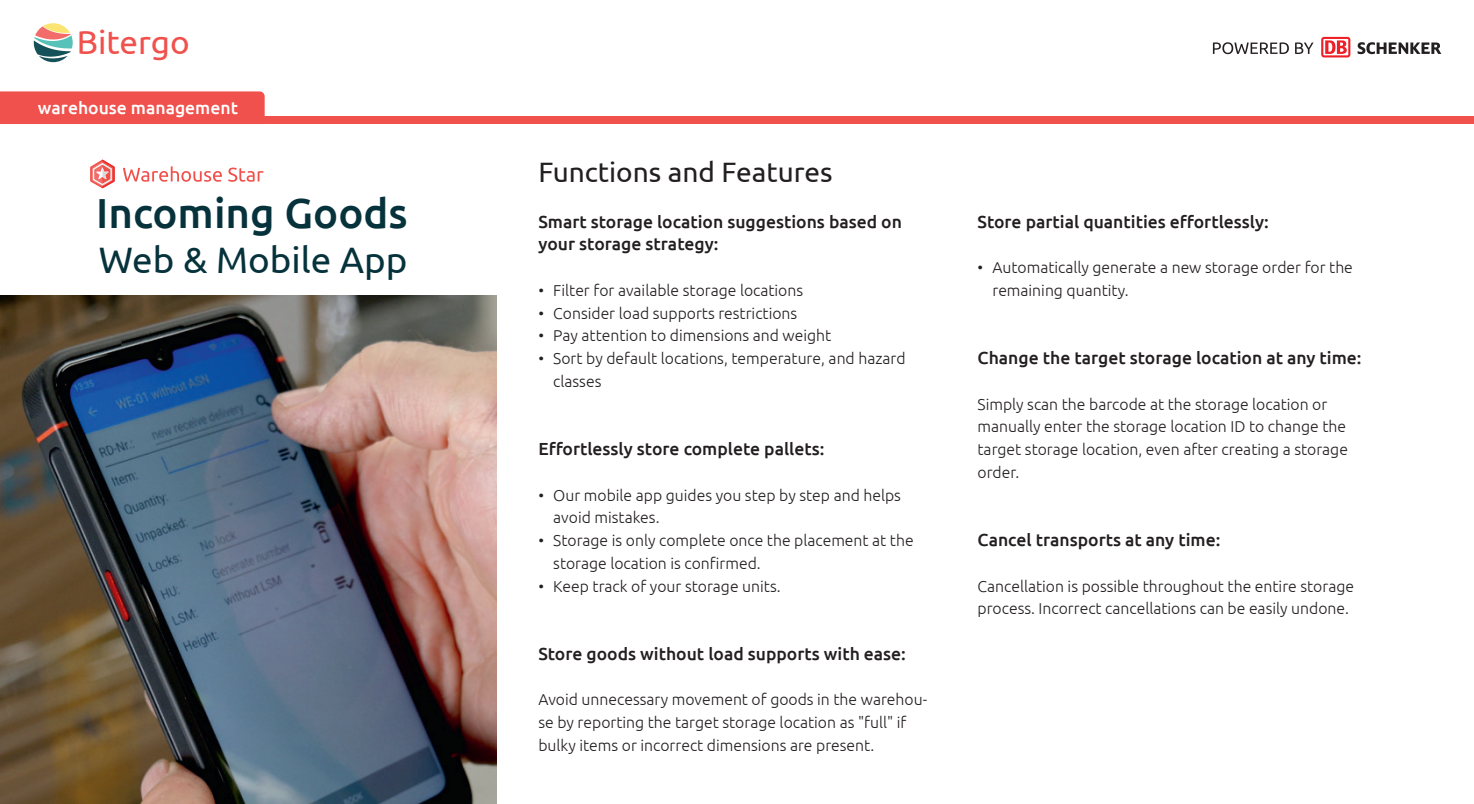
<style>
.page{position:relative;width:1474px;height:804px;background:#fff}
.page>*{position:absolute;margin:0;border:0;box-sizing:border-box;transform-origin:0 0}
.t1{font:500 42px "Ubuntu";color:#06323c}
.t2{font:36.75px "Ubuntu";color:#06323c}
.t3{font:33.25px "Ubuntu";color:#f0514c}
.t4{font:28px "Ubuntu";color:#231f20}
.t5{font:500 17.5px/22.8px "Ubuntu";color:#231f20}
.t6{font:500 17.5px "Ubuntu";color:#fff}
.t7{font:300 15.75px/22.8px "Ubuntu";color:#231f20}
</style>
<div class="page">
<svg style="left:123px;top:166px;width:99px;height:16px"></svg>
<svg style="left:228px;top:168px;width:35px;height:14px"></svg>
<svg style="left:90px;top:159px;width:25px;height:30px"></svg>
<img style="left:0;top:296px;width:496px;height:508px">
<div style="left:0;top:91px;width:265px;height:25px;background:#f0514c"></div>
<div style="left:0;top:116px;width:1473px;height:8px;background:#f0514c"></div>
<svg style="left:33px;top:23px;width:40px;height:40px"></svg>
<svg style="left:1212px;top:42px;width:76px;height:12px"></svg>
<svg style="left:1295px;top:42px;width:18px;height:12px"></svg>
<svg style="left:1357px;top:42px;width:84px;height:12px"></svg>
<svg style="left:1321px;top:37px;width:29px;height:20px"></svg>
<h3 class="t3" style="left:77px;top:28px;width:115px">Bitergo</h3>
<p class="t6" style="left:38px;top:100px;width:201px">warehouse management</p>
<h1 class="t1" style="left:96px;top:195px;width:313px">Incoming Goods</h1>
<h2 class="t2" style="left:99px;top:244px;width:310px">Web &amp; Mobile App</h2>
<h3 class="t4" style="left:538px;top:160px;width:296px">Functions and Features</h3>
<p class="t5" style="left:538px;top:211px;width:365px">Smart storage location suggestions based on your storage strategy:</p>
<p class="t7" style="left:538px;top:280px;width:266px">• Filter for available storage locations</p>
<p class="t7" style="left:538px;top:302px;width:260px">• Consider load supports restrictions</p>
<p class="t7" style="left:538px;top:325px;width:294px">• Pay attention to dimensions and weight</p>
<p class="t7" style="left:553px;top:348px;width:354px;text-indent:-15px">• Sort by default locations, temperature, and hazard classes</p>
<p class="t5" style="left:538px;top:438px;width:287px">Effortlessly store complete pallets:</p>
<p class="t7" style="left:553px;top:484px;width:349px;text-indent:-15px">• Our mobile app guides you step by step and helps avoid mistakes.</p>
<p class="t7" style="left:553px;top:530px;width:362px;text-indent:-15px">• Storage is only complete once the placement at the storage location is confirmed.</p>
<p class="t7" style="left:538px;top:575px;width:244px">• Keep track of your storage units.</p>
<p class="t5" style="left:538px;top:643px;width:369px">Store goods without load supports with ease:</p>
<p class="t7" style="left:538px;top:689px;width:390px">Avoid unnecessary movement of goods in the warehou&shy;se by reporting the target storage location as "full" if bulky items or incorrect dimensions are present.</p>
<p class="t5" style="left:977px;top:211px;width:293px">Store partial quantities effortlessly:</p>
<p class="t7" style="left:992px;top:257px;width:362px;text-indent:-15px">• Automatically generate a new storage order for the remaining quantity.</p>
<p class="t5" style="left:977px;top:347px;width:385px">Change the target storage location at any time:</p>
<p class="t7" style="left:977px;top:393px;width:372px">Simply scan the barcode at the storage location or manually enter the storage location ID to change the target storage location, even after creating a storage order.</p>
<p class="t5" style="left:977px;top:529px;width:244px">Cancel transports at any time:</p>
<p class="t7" style="left:977px;top:575px;width:378px">Cancellation is possible throughout the entire storage process. Incorrect cancellations can be easily undone.</p>
</div>
